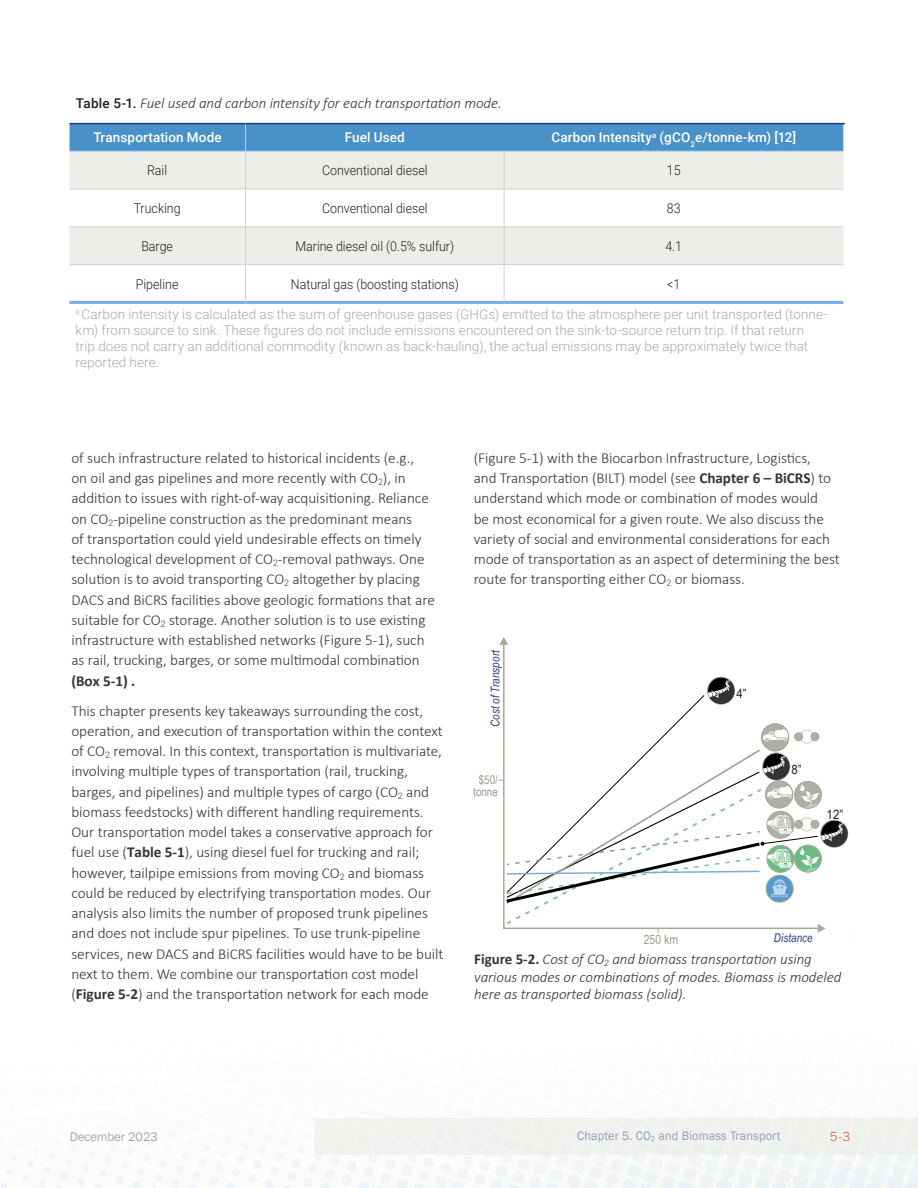
<style>
.page{position:relative;width:918px;height:1188px;background:#fff}
.page>*{position:absolute;margin:0;border:0;box-sizing:border-box;transform-origin:0 0}
._05_text_with_GREP_styles{font:300 15.15px/20.2px "Calibri";letter-spacing:-.005em;color:#363536}
._09_Figure_with_GREP{font:italic 300 15px/17.2px "Calibri";letter-spacing:-.005em;color:#363536}
.Notes{font:300 13.5px/16.2px "Roboto";letter-spacing:.005em;color:#a8a9ad}
.Table_-_BODY_center{font:300 13.5px "Roboto";color:#231f20;scale:.92 1}
.TwoBlue_Header__Lighter_Blue_Description{font:500 13.5px "Roboto";letter-spacing:.01em;color:#fff}
.t1{font:13.5px "Franklin Gothic";color:#dc7f68}
.t2{font:12.75px "Franklin Gothic";letter-spacing:.015em;color:#939dbb;scale:.95 1}
.t3{font:12.75px "Franklin Gothic";letter-spacing:-.005em;color:#a7aa99}
.t4{font:12.75px "Arial Narrow";color:#231f20;scale:1.1 1}
.t5{font:12.75px "Arial Narrow";color:#999c8d}
.t6{font:italic 12px "Arial Narrow";letter-spacing:.005em;color:#263a78}
.t7{font:12px/12px "Arial Narrow";color:#999c8d;text-align:center}
.s1{font-family:"Roboto";font-weight:500;font-style:normal;font-size:13.5px;color:#231f20}
.s2{font-weight:700}
.s3{font-weight:700;font-style:normal}
</style>
<div class="page">
<div style="left:314px;top:1118px;width:604px;height:36px;background:#f1f2ef"></div>
<svg style="left:70px;top:152px;width:773px;height:112px;fill:#edeee9"></svg>
<hr style="left:504px;top:151px;width:1px;height:38px;background:#d1d2d4">
<hr style="left:504px;top:189px;width:1px;height:38px;background:#d1d2d4">
<hr style="left:504px;top:227px;width:1px;height:37px;background:#d1d2d4">
<hr style="left:245px;top:265px;width:1px;height:36px;background:#d1d2d4">
<hr style="left:504px;top:265px;width:1px;height:36px;background:#d1d2d4">
<hr style="left:245px;top:151px;width:1px;height:38px;background:#d1d2d4">
<hr style="left:70px;top:189px;width:176px;height:1px;background:#d1d2d4">
<hr style="left:246px;top:189px;width:258px;height:1px;background:#d1d2d4">
<hr style="left:245px;top:189px;width:1px;height:38px;background:#d1d2d4">
<hr style="left:504px;top:189px;width:339px;height:1px;background:#d1d2d4">
<hr style="left:70px;top:227px;width:176px;height:1px;background:#d1d2d4">
<hr style="left:246px;top:227px;width:258px;height:1px;background:#d1d2d4">
<hr style="left:245px;top:227px;width:1px;height:37px;background:#d1d2d4">
<hr style="left:504px;top:227px;width:339px;height:1px;background:#d1d2d4">
<hr style="left:70px;top:264px;width:176px;height:1px;background:#d1d2d4">
<hr style="left:246px;top:264px;width:258px;height:1px;background:#d1d2d4">
<hr style="left:504px;top:264px;width:339px;height:1px;background:#d1d2d4">
<hr style="left:70px;top:151px;width:176px;height:1px;background:#91beec">
<hr style="left:246px;top:151px;width:258px;height:1px;background:#91beec">
<svg style="left:70px;top:124px;width:774px;height:27px;background:#4a90c8"></svg>
<hr style="left:70px;top:123px;width:176px;height:1px;background:#263a78">
<hr style="left:246px;top:123px;width:258px;height:1px;background:#263a78">
<hr style="left:504px;top:123px;width:341px;height:1px;background:#263a78">
<hr style="left:504px;top:151px;width:340px;height:1px;background:#91beec">
<hr style="left:70px;top:301px;width:176px;height:3px;background:#75aee7">
<hr style="left:246px;top:301px;width:258px;height:3px;background:#75aee7">
<hr style="left:504px;top:301px;width:339px;height:3px;background:#75aee7">
<svg style="left:499px;top:637px;width:9px;height:8px"></svg>
<svg style="left:708px;top:677px;width:27px;height:27px"></svg>
<div style="left:707px;top:677px;width:28px;height:27px;border:1px solid #a7aa99;border-radius:50%"></div>
<svg style="left:499px;top:680px;width:349px;height:253px"></svg>
<div style="left:800px;top:730px;width:14px;height:14px;border:1px solid #d4d7ca;border-radius:50%"></div>
<div style="left:811px;top:733px;width:8px;height:8px;background:#adb0a4;border-radius:50%"></div>
<div style="left:811px;top:733px;width:8px;height:8px;border:1px solid #a7aa99;border-radius:50%"></div>
<div style="left:795px;top:733px;width:8px;height:8px;background:#adb0a4;border-radius:50%"></div>
<div style="left:795px;top:733px;width:8px;height:8px;border:1px solid #a7aa99;border-radius:50%"></div>
<div style="left:800px;top:817px;width:14px;height:15px;border:1px solid #d4d7ca;border-radius:50%"></div>
<div style="left:811px;top:820px;width:8px;height:8px;background:#adb0a4;border-radius:50%"></div>
<div style="left:811px;top:820px;width:8px;height:8px;border:1px solid #a7aa99;border-radius:50%"></div>
<div style="left:795px;top:820px;width:8px;height:8px;background:#adb0a4;border-radius:50%"></div>
<div style="left:795px;top:820px;width:8px;height:8px;border:1px solid #a7aa99;border-radius:50%"></div>
<p class="_09_Figure_with_GREP" style="left:76px;top:94px;width:427px"><span class="s1">Table 5-1.</span> Fuel used and carbon intensity for each transportation mode.</p>
<p class="TwoBlue_Header__Lighter_Blue_Description" style="left:93px;top:128px;width:130px">Transportation Mode</p>
<p class="TwoBlue_Header__Lighter_Blue_Description" style="left:345px;top:128px;width:61px">Fuel Used</p>
<p class="TwoBlue_Header__Lighter_Blue_Description" style="left:551px;top:128px;width:246px">Carbon Intensity<sup>a</sup> (gCO<sub>2</sub>e/tonne-km) [12]</p>
<p class="Table_-_BODY_center" style="left:147px;top:161px;width:23px">Rail</p>
<p class="Table_-_BODY_center" style="left:322px;top:161px;width:116px">Conventional diesel</p>
<p class="Table_-_BODY_center" style="left:667px;top:161px;width:16px">15</p>
<p class="Table_-_BODY_center" style="left:134px;top:199px;width:53px">Trucking</p>
<p class="Table_-_BODY_center" style="left:322px;top:199px;width:116px">Conventional diesel</p>
<p class="Table_-_BODY_center" style="left:667px;top:199px;width:16px">83</p>
<p class="Table_-_BODY_center" style="left:141px;top:237px;width:36px">Barge</p>
<p class="Table_-_BODY_center" style="left:295px;top:237px;width:174px">Marine diesel oil (0.5% sulfur)</p>
<p class="Table_-_BODY_center" style="left:665px;top:237px;width:20px">4.1</p>
<p class="Table_-_BODY_center" style="left:136px;top:274px;width:48px">Pipeline</p>
<p class="Table_-_BODY_center" style="left:291px;top:274px;width:184px">Natural gas (boosting stations)</p>
<p class="Table_-_BODY_center" style="left:667px;top:274px;width:16px">&lt;1</p>
<p class="Notes" style="left:76px;top:305px;width:754px"><sup>a</sup> Carbon intensity is calculated as the sum of greenhouse gases (GHGs) emitted to the atmosphere per unit transported (tonne&shy;km) from source to sink. These figures do not include emissions encountered on the sink-to-source return trip. If that return<br>trip does not carry an additional commodity (known as back-hauling), the actual emissions may be approximately twice that reported here.</p>
<p class="_05_text_with_GREP_styles" style="left:71px;top:448px;width:365px">of such infrastructure related to historical incidents (e.g.,<br>on oil and gas pipelines and more recently with CO<sub>2</sub>), in addition to issues with right-of-way acquisitioning. Reliance on CO<sub>2</sub>-pipeline construction as the predominant means<br>of transportation could yield undesirable effects on timely technological development of CO<sub>2</sub>-removal pathways. One solution is to avoid transporting CO<sub>2</sub> altogether by placing DACS and BiCRS facilities above geologic formations that are suitable for CO<sub>2</sub> storage. Another solution is to use existing infrastructure with established networks (Figure 5-1), such as rail, trucking, barges, or some multimodal combination <span class="s2">(Box 5-1) .</span></p>
<p class="_05_text_with_GREP_styles" style="left:71px;top:700px;width:374px">This chapter presents key takeaways surrounding the cost, operation, and execution of transportation within the context of CO<sub>2</sub> removal. In this context, transportation is multivariate, involving multiple types of transportation (rail, trucking, barges, and pipelines) and multiple types of cargo (CO<sub>2</sub> and biomass feedstocks) with different handling requirements.<br>Our transportation model takes a conservative approach for fuel use (<span class="s2">Table 5-1</span>), using diesel fuel for trucking and rail; however, tailpipe emissions from moving CO<sub>2</sub> and biomass could be reduced by electrifying transportation modes. Our analysis also limits the number of proposed trunk pipelines and does not include spur pipelines. To use trunk-pipeline services, new DACS and BiCRS facilities would have to be built next to them. We combine our transportation cost model (<span class="s2">Figure 5-2</span>) and the transportation network for each mode</p>
<p class="_05_text_with_GREP_styles" style="left:474px;top:448px;width:368px">(Figure 5-1) with the Biocarbon Infrastructure, Logistics,<br>and Transportation (BILT) model (see <span class="s2">Chapter 6 – BiCRS</span>) to understand which mode or combination of modes would<br>be most economical for a given route. We also discuss the variety of social and environmental considerations for each mode of transportation as an aspect of determining the best route for transporting either CO<sub>2</sub> or biomass.</p>
<p class="t6" style="left:487px;top:727px;width:78px;rotate:-90deg">Cost of Transport</p>
<p class="t7" style="left:473px;top:773px;width:26px">$50/ tonne</p>
<p class="t5" style="left:644px;top:930px;width:36px">250 km</p>
<p class="t4" style="left:736px;top:684px;width:11px">4”</p>
<p class="t4" style="left:792px;top:760px;width:11px">8”</p>
<p class="t4" style="left:827px;top:805px;width:17px">12”</p>
<p class="t6" style="left:774px;top:930px;width:40px">Distance</p>
<p class="_09_Figure_with_GREP" style="left:474px;top:951px;width:369px"><span class="s3">Figure 5-2.</span> Cost of CO<sub>2</sub> and biomass transportation using various modes or combinations of modes. Biomass is modeled here as transported biomass (solid).</p>
<p class="t3" style="left:70px;top:1129px;width:90px">December 2023</p>
<p class="t2" style="left:577px;top:1128px;width:216px">Chapter 5. CO<sub>2</sub> and Biomass Transport</p>
<p class="t1" style="left:830px;top:1128px;width:22px">5-3</p>
</div>
